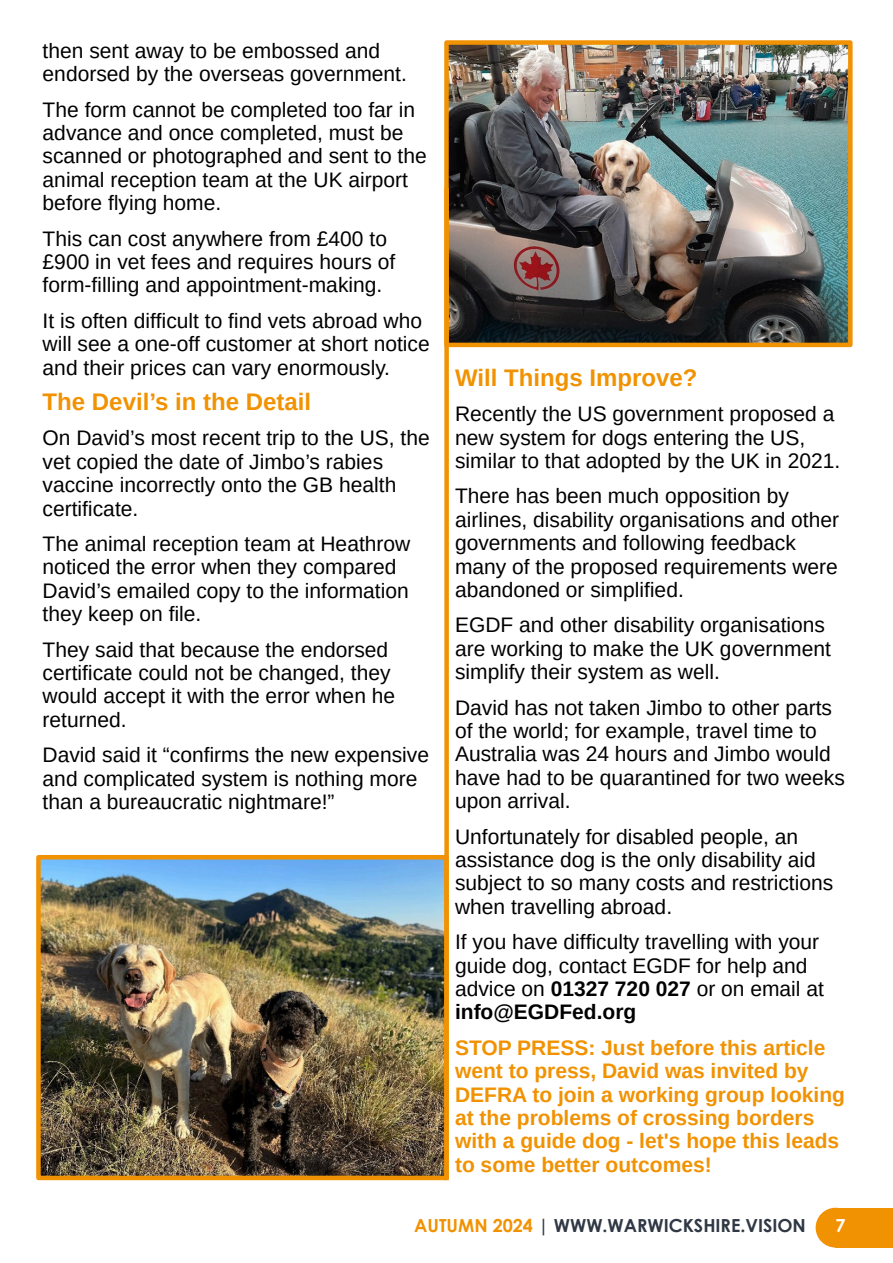
<style>
.page{position:relative;width:893px;height:1263px;background:#fff}
.page>*{position:absolute;margin:0;border:0;box-sizing:border-box;transform-origin:0 0}
.t1{font:700 24px "Arimo";color:#f19202}
.t2{font:21px/23.4px "Arimo";color:#000}
.t3{font:700 21px/23.4px "Arimo";color:#f19202}
.t4{font:700 18px "Century Gothic";color:#2f3844}
.t5{font:700 18px "Century Gothic";color:#fff}
.s1{font-weight:700}
.s2{color:#f19202}
</style>
<div class="page">
<div style="left:816px;top:1208px;width:39px;height:39px;background:#f19202;border-radius:50%"></div>
<div style="left:835px;top:1208px;width:58px;height:39px;background:#f19202"></div>
<img style="left:449px;top:45px;width:399px;height:297px">
<div style="left:444px;top:40px;width:409px;height:307px;border:4px solid #f19202"></div>
<img style="left:41px;top:860px;width:403px;height:315px">
<div style="left:36px;top:855px;width:413px;height:325px;border:4px solid #f19202"></div>
<div style="left:444px;top:190px;width:5px;height:988px;background:#f19202"></div>
<p class="t2" style="left:43px;top:41px;width:366px">then sent away to be embossed and endorsed by the overseas government.</p>
<p class="t2" style="left:43px;top:99px;width:386px">The form cannot be completed too far in advance and once completed, must be scanned or photographed and sent to the animal reception team at the UK airport before flying home.</p>
<p class="t2" style="left:43px;top:228px;width:354px">This can cost anywhere from £400 to £900 in vet fees and requires hours of form-filling and appointment-making.</p>
<p class="t2" style="left:43px;top:311px;width:389px">It is often difficult to find vets abroad who will see a one-off customer at short notice and their prices can vary enormously.</p>
<p class="t1" style="left:43px;top:392px;width:270px">The Devil’s in the Detail</p>
<p class="t2" style="left:43px;top:428px;width:389px">On David’s most recent trip to the US, the vet copied the date of Jimbo’s rabies vaccine incorrectly onto the GB health certificate.</p>
<p class="t2" style="left:43px;top:534px;width:369px">The animal reception team at Heathrow noticed the error when they compared David’s emailed copy to the information they keep on file.</p>
<p class="t2" style="left:43px;top:639px;width:354px">They said that because the endorsed certificate could not be changed, they would accept it with the error when he returned.</p>
<p class="t2" style="left:43px;top:745px;width:388px">David said it “confirms the new expensive and complicated system is nothing more than a bureaucratic nightmare!”</p>
<p class="t1" style="left:455px;top:368px;width:244px">Will Things Improve?</p>
<p class="t2" style="left:455px;top:404px;width:387px">Recently the US government proposed a new system for dogs entering the US, similar to that adopted by the UK in 2021.</p>
<p class="t2" style="left:455px;top:486px;width:386px">There has been much opposition by airlines, disability organisations and other governments and following feedback many of the proposed requirements were abandoned or simplified.</p>
<p class="t2" style="left:455px;top:615px;width:377px">EGDF and other disability organisations are working to make the UK government simplify their system as well.</p>
<p class="t2" style="left:455px;top:697px;width:391px">David has not taken Jimbo to other parts of the world; for example, travel time to Australia was 24 hours and Jimbo would have had to be quarantined for two weeks upon arrival.</p>
<p class="t2" style="left:455px;top:826px;width:380px">Unfortunately for disabled people, an assistance dog is the only disability aid subject to so many costs and restrictions when travelling abroad.</p>
<p class="t2" style="left:455px;top:932px;width:370px">If you have difficulty travelling with your guide dog, contact EGDF for help and advice on <span class="s1">01327 720 027</span> or on email at <span class="s1">info@EGDFed.org</span></p>
<p class="t3" style="left:455px;top:1038px;width:392px">STOP PRESS: Just before this article went to press, David was invited by DEFRA to join a working group looking at the problems of crossing borders with a guide dog - let's hope this leads to some better outcomes!</p>
<p class="t4" style="left:414px;top:1218px;width:393px"><span class="s2">AUTUMN 2024</span> | WWW.WARWICKSHIRE.VISION</p>
<p class="t5" style="left:835px;top:1218px;width:12px">7</p>
</div>
